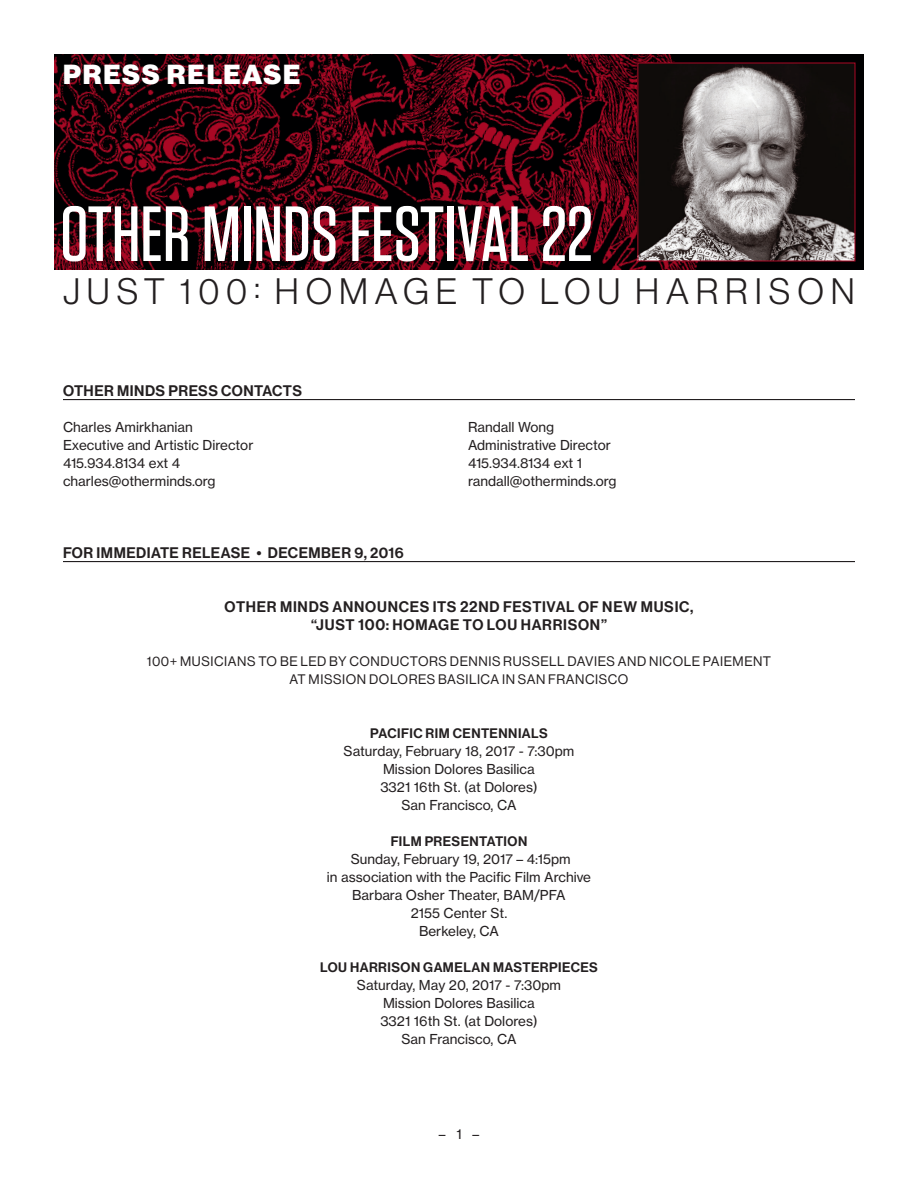
<style>
.page{position:relative;width:918px;height:1188px;background:#fff}
.page>*{position:absolute;margin:0;border:0;box-sizing:border-box;transform-origin:0 0}
.t1{font:500 78px "Tungsten";color:#fff}
.t2{font:36px "N Haas Grotesk DS Std 45 Lt";letter-spacing:.19em;color:#231f20}
.t3{font:27px "N Haas Grotesk DS Std 95 Blk";letter-spacing:.07em;color:#fff}
.t4{font:15px "N Haas Grotesk DS Std 65 Md";letter-spacing:.035em;color:#231f20}
.t5{font:13.5px "N Haas Grotesk TX Std 55 Rg";color:#231f20}
.t6{font:13.5px "N Haas Grotesk DS Std 55 Rg";letter-spacing:.04em;color:#231f20}
.t7{font:13.5px "N Haas Grotesk DS Std 65 Md";letter-spacing:.035em;color:#231f20}
</style>
<div class="page">
<svg style="left:54px;top:54px;width:810px;height:216px;background:#17080b"></svg>
<img style="left:54px;top:54px;width:692px;height:216px">
<img style="left:640px;top:65px;width:213px;height:194px">
<hr style="left:63px;top:399px;width:792px;height:1px;background:#231f20">
<hr style="left:63px;top:561px;width:792px;height:1px;background:#231f20">
<p class="t3" style="left:63px;top:58px;width:239px">PRESS RELEASE</p>
<p class="t1" style="left:60px;top:193px;width:534px">OTHER MINDS FESTIVAL 22</p>
<p class="t2" style="left:63px;top:272px;width:793px">JUST 100: HOMAGE TO LOU HARRISON</p>
<p class="t4" style="left:63px;top:382px;width:241px">OTHER MINDS PRESS CONTACTS</p>
<p class="t5" style="left:63px;top:419px;width:131px">Charles Amirkhanian</p>
<p class="t5" style="left:63px;top:437px;width:192px">Executive and Artistic Director</p>
<p class="t5" style="left:63px;top:455px;width:119px">415.934.8134 ext 4</p>
<p class="t5" style="left:63px;top:473px;width:154px">charles@otherminds.org</p>
<p class="t4" style="left:63px;top:544px;width:342px">FOR IMMEDIATE RELEASE • DECEMBER 9, 2016</p>
<p class="t5" style="left:468px;top:419px;width:88px">Randall Wong</p>
<p class="t5" style="left:468px;top:437px;width:144px">Administrative Director</p>
<p class="t5" style="left:468px;top:455px;width:116px">415.934.8134 ext 1</p>
<p class="t5" style="left:468px;top:473px;width:150px">randall@otherminds.org</p>
<p class="t4" style="left:225px;top:598px;width:470px">OTHER MINDS ANNOUNCES ITS 22ND FESTIVAL OF NEW MUSIC,</p>
<p class="t4" style="left:311px;top:616px;width:297px">“JUST 100: HOMAGE TO LOU HARRISON”</p>
<p class="t6" style="left:147px;top:654px;width:626px">100+ MUSICIANS TO BE LED BY CONDUCTORS DENNIS RUSSELL DAVIES AND NICOLE PAIEMENT</p>
<p class="t6" style="left:290px;top:672px;width:340px">AT MISSION DOLORES BASILICA IN SAN FRANCISCO</p>
<p class="t7" style="left:370px;top:725px;width:179px">PACIFIC RIM CENTENNIALS</p>
<p class="t5" style="left:344px;top:743px;width:232px">Saturday, February 18, 2017 - 7:30pm</p>
<p class="t5" style="left:383px;top:761px;width:153px">Mission Dolores Basilica</p>
<p class="t5" style="left:380px;top:779px;width:159px">3321 16th St. (at Dolores)</p>
<p class="t5" style="left:402px;top:797px;width:116px">San Francisco, CA</p>
<p class="t7" style="left:391px;top:833px;width:138px">FILM PRESENTATION</p>
<p class="t5" style="left:351px;top:851px;width:221px">Sunday, February 19, 2017 – 4:15pm</p>
<p class="t5" style="left:327px;top:869px;width:266px">in association with the Pacific Film Archive</p>
<p class="t5" style="left:352px;top:887px;width:215px">Barbara Osher Theater, BAM/PFA</p>
<p class="t5" style="left:411px;top:905px;width:98px">2155 Center St.</p>
<p class="t5" style="left:419px;top:923px;width:81px">Berkeley, CA</p>
<p class="t7" style="left:320px;top:959px;width:279px">LOU HARRISON GAMELAN MASTERPIECES</p>
<p class="t5" style="left:357px;top:977px;width:206px">Saturday, May 20, 2017 - 7:30pm</p>
<p class="t5" style="left:383px;top:995px;width:153px">Mission Dolores Basilica</p>
<p class="t5" style="left:380px;top:1013px;width:159px">3321 16th St. (at Dolores)</p>
<p class="t5" style="left:402px;top:1031px;width:116px">San Francisco, CA</p>
<p class="t5" style="left:439px;top:1126px;width:42px">– 1 –</p>
</div>
